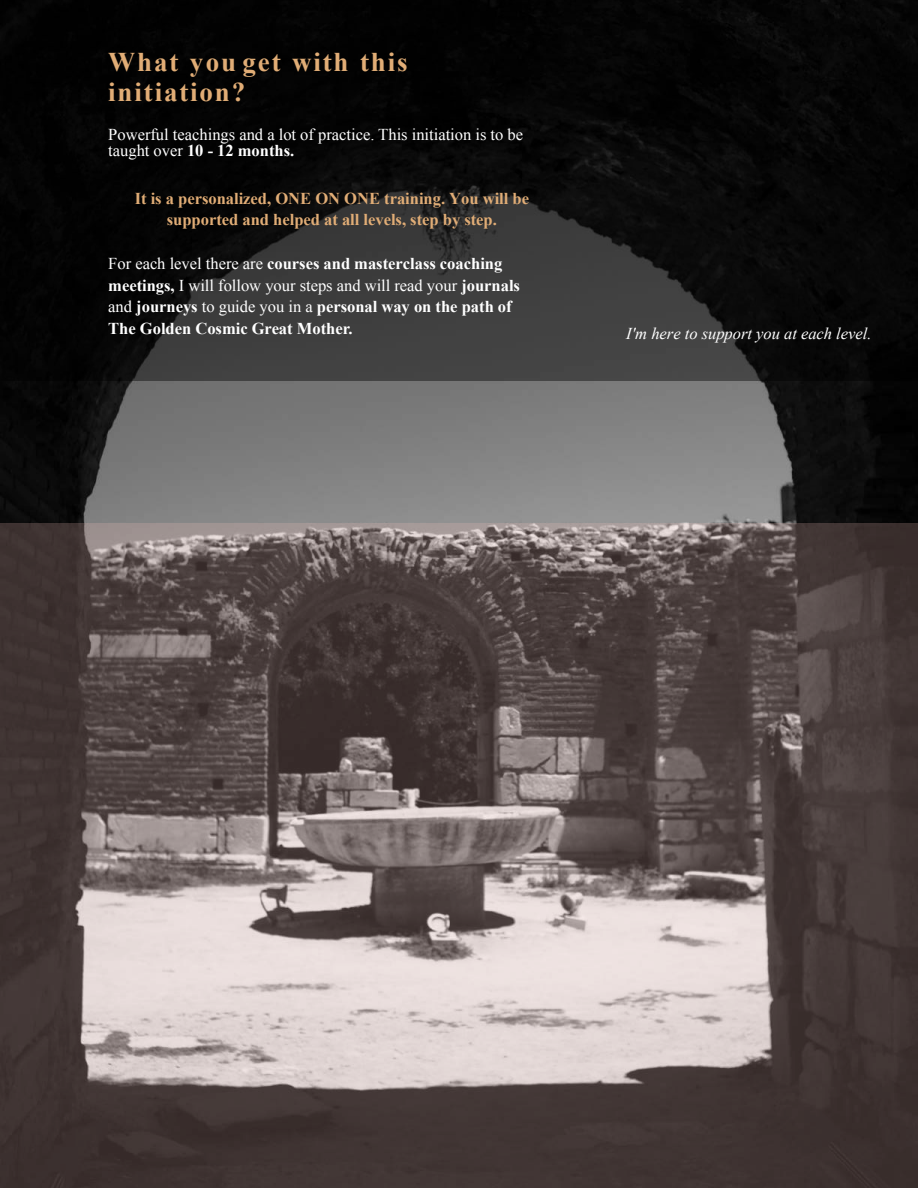
<style>
.page{position:relative;width:918px;height:1188px;background:#fff}
.page>*{position:absolute;margin:0;border:0;box-sizing:border-box;transform-origin:0 0}
.t1{font:700 27px/30px "Times New Roman";letter-spacing:.07em;color:#e1ad76}
.t2{font:700 16.5px/21.9px "Times New Roman";color:#fff}
.t3{font:700 16.5px/21px "Times New Roman";color:#e1ad76;text-align:center}
.t4{font:16.5px/16.5px "Times New Roman";color:#fff}
.t5{font:italic 16.5px "Times New Roman";color:#fff}
.s1{font-weight:700}
.s2{font-weight:400}
</style>
<div class="page">
<img style="left:0;top:380px;width:918px;height:143px">
<div style="left:0;top:0;width:918px;height:380px;background:#000;opacity:.42"></div>
<div style="left:0;top:523px;width:918px;height:665px;background:#f0bdb7;opacity:.23"></div>
<h1 class="t1" style="left:108px;top:49px;width:301px">What you get with this initiation?</h1>
<p class="t4" style="left:108px;top:128px;width:416px">Powerful teachings and a lot of practice. This initiation is to be taught over <span class="s1">10 - 12 months.</span></p>
<p class="t3" style="left:135px;top:190px;width:396px">It is a personalized, ONE ON ONE training. You will be supported and helped at all levels, step by step.</p>
<p class="t2" style="left:108px;top:254px;width:413px"><span class="s2">For each level there are</span> courses and masterclass coaching meetings, <span class="s2">I will follow your steps and will read your</span> journals <span class="s2">and</span> journeys <span class="s2">to guide you in a</span> personal way on the path of The Golden Cosmic Great Mother.</p>
<p class="t5" style="left:626px;top:328px;width:247px">I'm here to support you at each level.</p>
</div>
